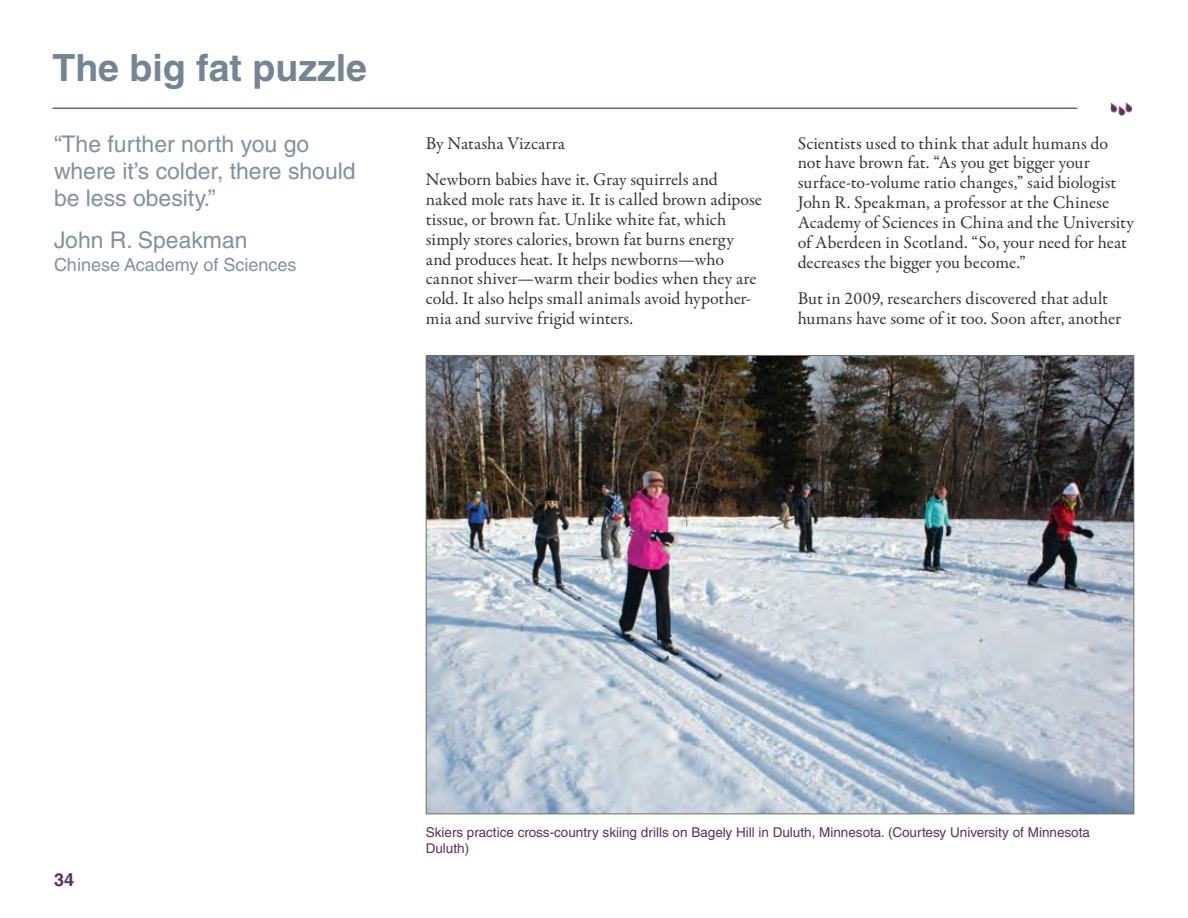
<style>
.page{position:relative;width:1188px;height:918px;background:#fff}
.page>*{position:absolute;margin:0;border:0;box-sizing:border-box;transform-origin:0 0}
.t1{font:700 37.5px "Helvetica LT Std";color:#748593}
.t2{font:22.95px/27px "Helvetica LT Std";color:#82919d}
.t3{font:18px/20px "Garamond Premr Pro";color:#363536}
.t4{font:18px "Helvetica LT Std";color:#82919d}
.t5{font:700 18px "Helvetica LT Std";color:#5c305e}
.t6{font:13.5px/16.2px "Helvetica LT Std";color:#5c305e}
</style>
<div class="page">
<img style="left:428px;top:357px;width:704px;height:455px">
<hr style="left:52px;top:108px;width:1025px;height:1px;background:#5c305e">
<img style="left:1110px;top:102px;width:22px;height:14px">
<h1 class="t1" style="left:52px;top:45px;width:316px">The big fat puzzle</h1>
<p class="t2" style="left:54px;top:130px;width:303px">“The further north you go where it’s colder, there should be less obesity.”</p>
<p class="t2" style="left:54px;top:226px;width:195px">John R. Speakman</p>
<p class="t4" style="left:54px;top:254px;width:244px">Chinese Academy of Sciences</p>
<p class="t3" style="left:426px;top:125px;width:294px;line-height:36.2px">By Natasha Vizcarra<br>Newborn babies have it. Gray squirrels and</p>
<p class="t3" style="left:426px;top:189px;width:338px">naked mole rats have it. It is called brown adipose tissue, or brown fat. Unlike white fat, which simply stores calories, brown fat burns energy and produces heat. It helps newborns—who cannot shiver—warm their bodies when they are cold. It also helps small animals avoid hypother&shy;mia and survive frigid winters.</p>
<p class="t3" style="left:798px;top:133px;width:338px">Scientists used to think that adult humans do not have brown fat. “As you get bigger your surface-to-volume ratio changes,” said biologist John R. Speakman, a professor at the Chinese Academy of Sciences in China and the University of Aberdeen in Scotland. “So, your need for heat decreases the bigger you become.”</p>
<p class="t3" style="left:798px;top:289px;width:325px">But in 2009, researchers discovered that adult humans have some of it too. Soon after, another</p>
<p class="t5" style="left:54px;top:869px;width:22px">34</p>
<p class="t6" style="left:426px;top:824px;width:666px">Skiers practice cross-country skiing drills on Bagely Hill in Duluth, Minnesota. (Courtesy University of Minnesota<br>Duluth)</p>
</div>
